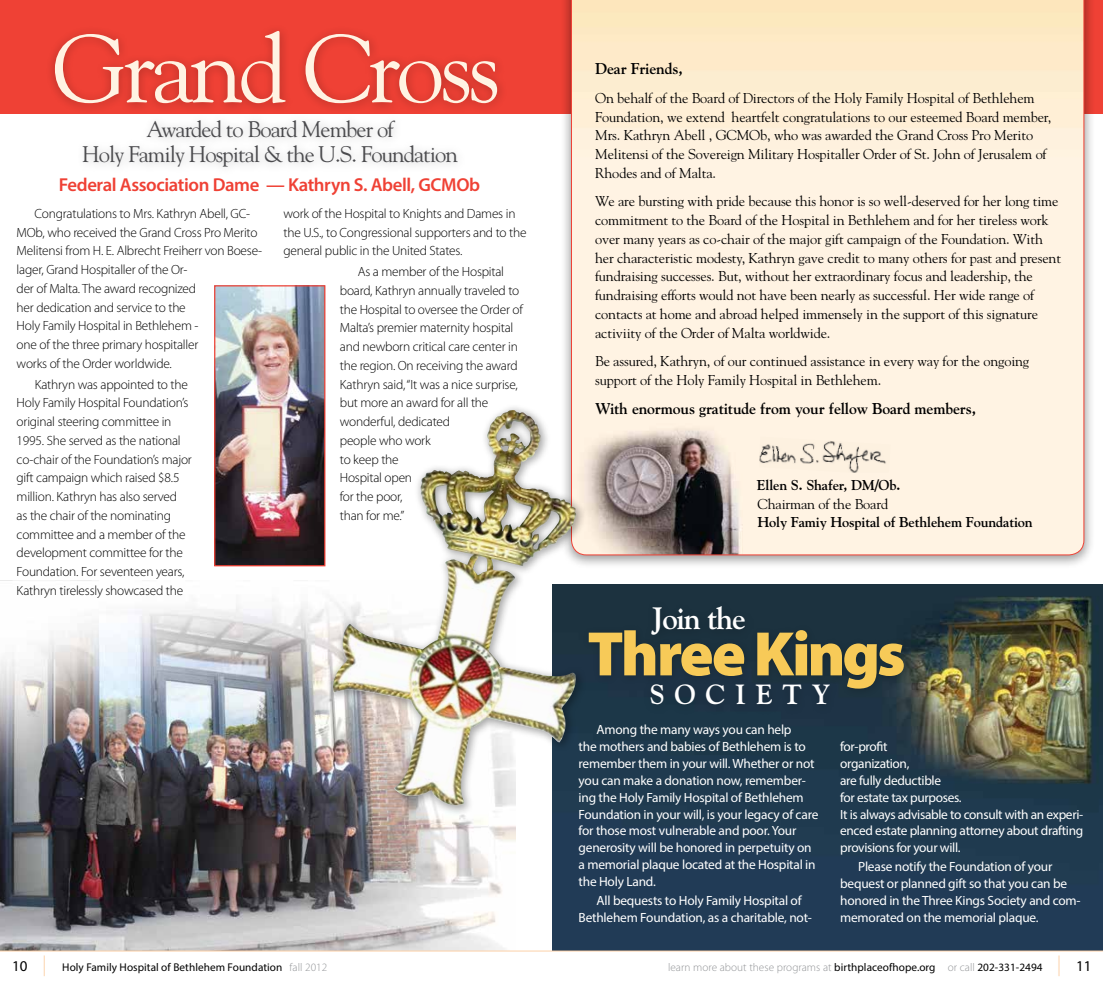
<style>
.page{position:relative;width:1103px;height:990px;background:#fff}
.page>*{position:absolute;margin:0;border:0;box-sizing:border-box;transform-origin:0 0}
.t1{font:95.62px "Goudy";letter-spacing:-.04em;color:#fff3e3}
.t2{font:900 63.38px "Myriad Pro";letter-spacing:-.045em;color:#f7ca58}
.t3{font:700 30.75px "Goudy";letter-spacing:-.04em;color:#fff}
.t4{font:700 27.62px "Goudy";letter-spacing:.35em;color:#fff}
.t5{font:22.5px/25px "Goudy";letter-spacing:-.04em;color:#4a4a4d;text-align:center}
.t6{font:600 18.75px "Myriad Pro";letter-spacing:-.02em;color:#ef4135}
.t7{font:700 15.62px "Goudy";letter-spacing:-.01em;color:#000}
.t8{font:14.25px/18.8px "Goudy";letter-spacing:-.01em;color:#000}
.t9{font:700 14.25px "Goudy";letter-spacing:-.01em;color:#000}
.t10{font:300 13.38px/18.8px "Myriad Pro";letter-spacing:-.015em;color:#000}
.t11{font:13.38px/16.9px "Myriad Pro";letter-spacing:-.015em;color:#fff}
.t12{font:300 11.25px "Myriad Pro";letter-spacing:.005em;color:#939598}
.t13{font:11.25px "Myriad Pro";letter-spacing:.005em;color:#000}
.s1{font-size:15px}
.s2{font-size:20.62px;color:#fcd1a8}
.s3{font-weight:300;color:#939598}
.s4{font-weight:400;color:#000}
.s5{font-weight:400;font-size:20.62px;color:#fcd1a8}
.s6{font-weight:400;font-size:15px;color:#000}
</style>
<div class="page">
<img style="left:552px;top:584px;width:550px;height:367px">
<div style="left:0;top:0;width:1102px;height:114px;background:#ef4135"></div>
<div style="left:560px;top:0;width:535px;height:570px;background:#000;opacity:.4"></div>
<svg style="left:571px;top:0;width:513px;height:555px"></svg>
<img style="left:0;top:605px;width:515px;height:346px">
<hr style="left:0;top:951px;width:1102px;height:1px;background:#fcd1a8">
<div style="left:46px;top:23px;width:462px;height:92px;background:#000;opacity:.25"></div>
<div style="left:643px;top:599px;width:112px;height:48px;background:#1b313e"></div>
<div style="left:582px;top:624px;width:330px;height:74px;background:#1a2f3b"></div>
<div style="left:642px;top:676px;width:197px;height:40px;background:#1c3244"></div>
<div style="left:76px;top:112px;width:391px;height:66px;background:#fafafa"></div>
<img style="left:216px;top:287px;width:107px;height:277px">
<div style="left:214px;top:285px;width:111px;height:281px;border:1px solid #ef4135"></div>
<div style="left:326px;top:403px;width:260px;height:413px;background:#000;opacity:.35"></div>
<img style="left:330px;top:411px;width:249px;height:397px">
<div style="left:754px;top:437px;width:136px;height:36px;background:#fff3e3"></div>
<img style="left:759px;top:441px;width:127px;height:32px">
<h1 class="t1" style="left:53px;top:10px;width:449px">Grand Cross</h1>
<h3 class="t5" style="left:82px;top:116px;width:377px">Awarded to Board Member of<br>Holy Family Hospital &amp; the U.S. Foundation</h3>
<h3 class="t6" style="left:59px;top:172px;width:423px">Federal Association Dame — Kathryn S. Abell, GCMOb</h3>
<p class="t10" style="left:17px;top:204px;width:247px;text-indent:18px">Congratulations to Mrs. Kathryn Abell, GC-MOb, who received the Grand Cross Pro Merito Melitensi from H. E. Albrecht Freiherr von Boese&shy;lager, Grand Hospitaller of the Or-<br>der of Malta. The award recognized<br>her dedication and service to the<br>Holy Family Hospital in Bethlehem -<br>one of the three primary hospitaller<br>works of the Order worldwide.</p>
<p class="t10" style="left:17px;top:375px;width:177px;text-indent:18px">Kathryn was appointed to the<br>Holy Family Hospital Foundation’s original steering committee in<br>1995. She served as the national co-chair of the Foundation’s major gift campaign which raised $8.5 million. Kathryn has also served<br>as the chair of the nominating committee and a member of the development committee for the<br>Foundation. For seventeen years,<br>Kathryn tirelessly showcased the</p>
<p class="t10" style="left:283px;top:204px;width:245px">work of the Hospital to Knights and Dames in the U.S., to Congressional supporters and to the general public in the United States.</p>
<p class="t10" style="left:340px;top:262px;width:185px;text-indent:18px">As a member of the Hospital board, Kathryn annually traveled to the Hospital to oversee the Order of<br>Malta’s premier maternity hospital and newborn critical care center in the region. On receiving the award<br>Kathryn said, “It was a nice surprise, but more an award for all the wonderful, dedicated<br>people who work<br>to keep the<br>Hospital open<br>for the poor,<br>than for me.”</p>
<p class="t7" style="left:595px;top:59px;width:89px">Dear Friends,</p>
<p class="t8" style="left:595px;top:88px;width:458px">On behalf of the Board of Directors of the Holy Family Hospital of Bethlehem Foundation, we extend heartfelt congratulations to our esteemed Board member, Mrs. Kathryn Abell , GCMOb, who was awarded the Grand Cross Pro Merito Melitensi of the Sovereign Military Hospitaller Order of St. John of Jerusalem of Rhodes and of Malta.</p>
<p class="t8" style="left:595px;top:192px;width:467px">We are bursting with pride because this honor is so well-deserved for her long time commitment to the Board of the Hospital in Bethlehem and for her tireless work over many years as co-chair of the major gift campaign of the Foundation. With her characteristic modesty, Kathryn gave credit to many others for past and present fundraising successes. But, without her extraordinary focus and leadership, the fundraising efforts would not have been nearly as successful. Her wide range of contacts at home and abroad helped immensely in the support of this signature activiity of the Order of Malta worldwide.</p>
<p class="t8" style="left:595px;top:352px;width:435px">Be assured, Kathryn, of our continued assistance in every way for the ongoing support of the Holy Family Hospital in Bethlehem.</p>
<p class="t7" style="left:595px;top:399px;width:382px">With enormous gratitude from your fellow Board members,</p>
<p class="t9" style="left:757px;top:476px;width:145px">Ellen S. Shafer, DM/Ob.</p>
<p class="t8" style="left:757px;top:494px;width:132px">Chairman of the Board</p>
<p class="t9" style="left:757px;top:514px;width:277px">Holy Famiy Hospital of Bethlehem Foundation</p>
<h3 class="t3" style="left:651px;top:600px;width:95px">Join the</h3>
<h2 class="t2" style="left:587px;top:618px;width:320px">Three Kings</h2>
<h3 class="t4" style="left:649px;top:678px;width:182px">SOCIETY</h3>
<p class="t11" style="left:578px;top:721px;width:241px;text-indent:18px">Among the many ways you can help<br>the mothers and babies of Bethlehem is to remember them in your will. Whether or not you can make a donation now, remember&shy;ing the Holy Family Hospital of Bethlehem Foundation in your will, is your legacy of care for those most vulnerable and poor. Your generosity will be honored in perpetuity on a memorial plaque located at the Hospital in the Holy Land.</p>
<p class="t11" style="left:578px;top:892px;width:235px;text-align:center">All bequests to Holy Family Hospital of<br>Bethlehem Foundation, as a charitable, not-</p>
<p class="t11" style="left:840px;top:738px;width:245px">for-profit<br>organization,<br>are fully deductible<br>for estate tax purposes.<br>It is always advisable to consult with an experi&shy;enced estate planning attorney about drafting provisions for your will.</p>
<p class="t11" style="left:840px;top:858px;width:242px;text-indent:18px">Please notify the Foundation of your bequest or planned gift so that you can be honored in the Three Kings Society and com&shy;memorated on the memorial plaque.</p>
<p class="t13" style="left:12px;top:961px;width:316px"><span class="s1">10</span> <span class="s2">|</span> Holy Family Hospital of Bethlehem Foundation <span class="s3">fall 2012</span></p>
<p class="t12" style="left:668px;top:961px;width:425px">learn more about these programs at <span class="s4">birthplaceofhope.org</span> or call <span class="s4">202-331-2494</span> <span class="s5">|</span> <span class="s6">11</span></p>
</div>
